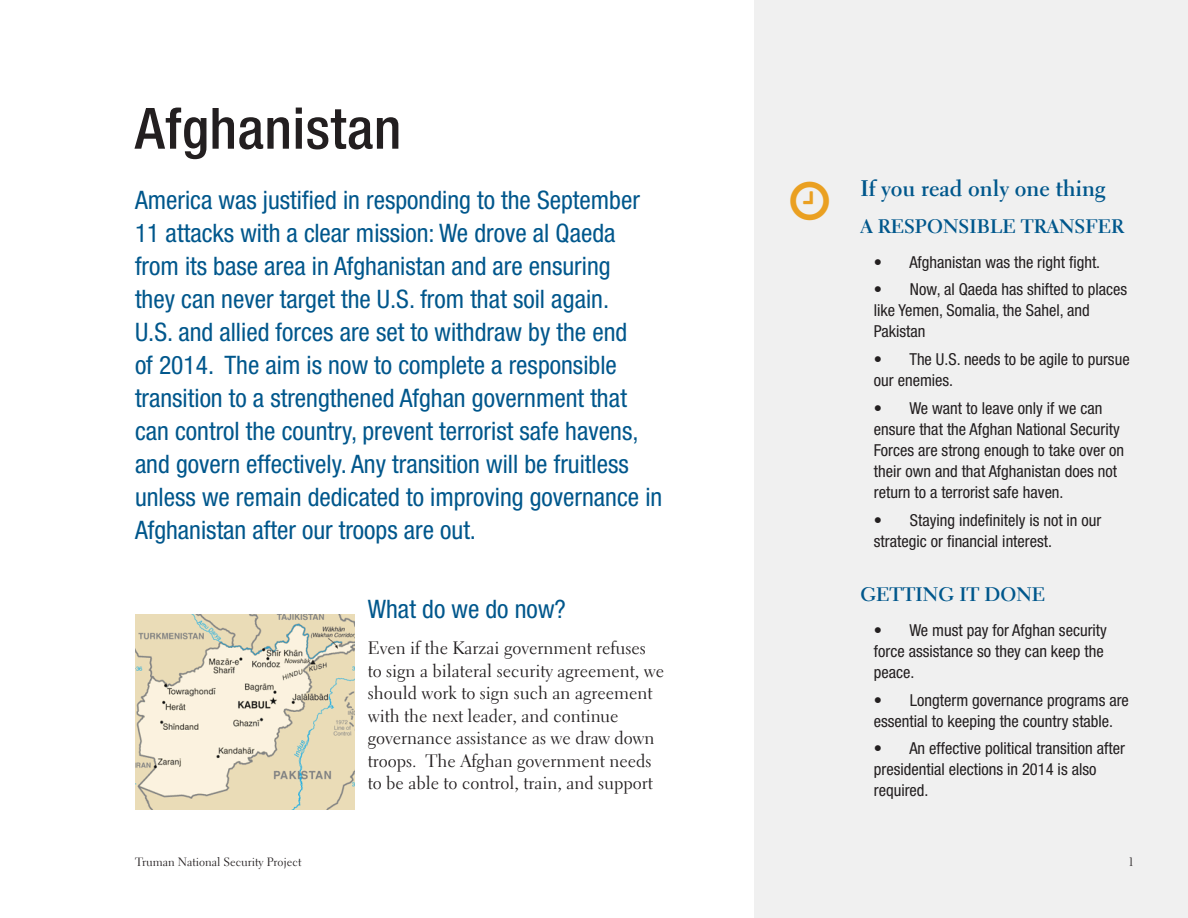
<style>
.page{position:relative;width:1188px;height:918px;background:#fff}
.page>*{position:absolute;margin:0;border:0;box-sizing:border-box;transform-origin:0 0}
.Chapter_Title{font:500 condensed 57px "Helvetica Neue LT Std";letter-spacing:.01em;color:#231f20}
.Opening_Summary{font:condensed 25.5px/33px "Helvetica Neue LT Std";color:#00578c}
.Side_bar_title{font:700 22.5px "Electra LT Std";color:#00578c}
.Site_bar_title_2_All{font:700 19.5px "Electra LT Std";color:#00578c}
.Body_Text{font:18px/22.5px "Electra LT Std";color:#231f20}
.t1{font:condensed 16.5px/21px "Helvetica Neue LT Std";color:#231f20}
.Body_Text-2{font:12px "Electra LT Std";color:#231f20}
</style>
<div class="page">
<div style="left:754px;top:0;width:434px;height:918px;background:#f0f0f0"></div>
<img style="left:135px;top:615px;width:219px;height:195px">
<p class="Chapter_Title" style="left:135px;top:94px;width:268px">Afghanistan</p>
<p class="Opening_Summary" style="left:135px;top:183px;width:529px">America was justified in responding to the September 11 attacks with a clear mission: We drove al Qaeda from its base area in Afghanistan and are ensuring<br>they can never target the U.S. from that soil again.<br>U.S. and allied forces are set to withdraw by the end<br>of 2014. The aim is now to complete a responsible transition to a strengthened Afghan government that can control the country, prevent terrorist safe havens, and govern effectively. Any transition will be fruitless unless we remain dedicated to improving governance in Afghanistan after our troops are out.</p>
<p class="Opening_Summary" style="left:368px;top:593px;width:200px">What do we do now?</p>
<p class="Body_Text" style="left:368px;top:637px;width:298px">Even if the Karzai government refuses to sign a bilateral security agreement, we should work to sign such an agreement with the next leader, and continue governance assistance as we draw down troops. The Afghan government needs to be able to control, train, and support</p>
<p class="Side_bar_title" style="left:860px;top:174px;width:247px">If you read only one thing</p>
<p class="Site_bar_title_2_All" style="left:860px;top:214px;width:265px">A RESPONSIBLE TRANSFER</p>
<p class="t1" style="left:874px;top:251px;width:228px">• Afghanistan was the right fight.</p>
<p class="t1" style="left:874px;top:279px;width:255px">• Now, al Qaeda has shifted to places like Yemen, Somalia, the Sahel, and<br>Pakistan</p>
<p class="t1" style="left:874px;top:349px;width:257px">• The U.S. needs to be agile to pursue our enemies.</p>
<p class="t1" style="left:874px;top:397px;width:252px">• We want to leave only if we can ensure that the Afghan National Security Forces are strong enough to take over on their own and that Afghanistan does not return to a terrorist safe haven.</p>
<p class="t1" style="left:874px;top:509px;width:229px">• Staying indefinitely is not in our strategic or financial interest.</p>
<p class="Site_bar_title_2_All" style="left:860px;top:583px;width:186px">GETTING IT DONE</p>
<p class="t1" style="left:874px;top:619px;width:234px">• We must pay for Afghan security force assistance so they can keep the peace.</p>
<p class="t1" style="left:874px;top:689px;width:256px">• Longterm governance programs are essential to keeping the country stable.</p>
<p class="t1" style="left:874px;top:738px;width:253px">• An effective political transition after presidential elections in 2014 is also required.</p>
<p class="Body_Text-2" style="left:135px;top:855px;width:168px">Truman National Security Project</p>
<p class="Body_Text-2" style="left:1128px;top:855px;width:7px">1</p>
</div>
